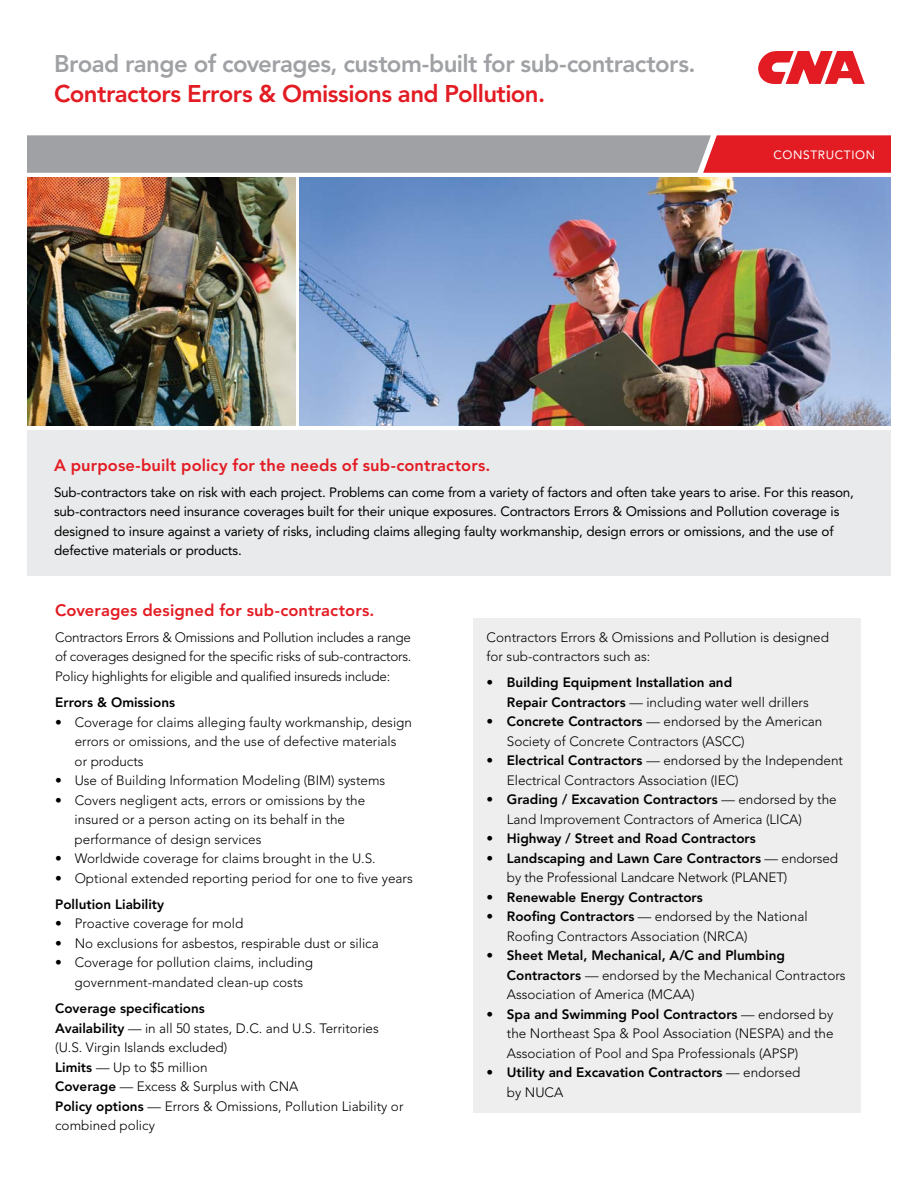
<style>
.page{position:relative;width:918px;height:1188px;background:#fff}
.page>*{position:absolute;margin:0;border:0;box-sizing:border-box;transform-origin:0 0}
.t1{font:800 24px "Avenir LT Std";letter-spacing:-.025em;color:#9fa1a4}
.t2{font:800 24px "Avenir LT Std";letter-spacing:-.025em;color:#e31b23}
.t3{font:800 16.5px "Avenir LT Std";letter-spacing:.005em;color:#e31b23}
.t4{font:300 13.5px/19.5px "Avenir LT Std";color:#000}
.t5{font:13.5px/19.5px "Avenir LT Std";letter-spacing:-.01em;color:#000}
.t6{font:800 13.5px/19.5px "Avenir LT Std";color:#000}
.t7{font:12px "Avenir LT Std";letter-spacing:.05em;color:#fff}
.s1{font-weight:800}
.s2{font-weight:300}
</style>
<div class="page">
<svg style="left:758px;top:51px;width:107px;height:33px"></svg>
<svg style="left:27px;top:135px;width:864px;height:38px;background:#ae878b"></svg>
<img style="left:27px;top:177px;width:268px;height:249px">
<img style="left:300px;top:177px;width:591px;height:249px">
<div style="left:27px;top:431px;width:864px;height:145px;background:#e9eaeb"></div>
<div style="left:473px;top:618px;width:388px;height:494px;background:#eeeeef"></div>
<h1 class="t1" style="left:54px;top:49px;width:643px">Broad range of coverages, custom-built for sub-contractors.</h1>
<h1 class="t2" style="left:54px;top:79px;width:493px">Contractors Errors &amp; Omissions and Pollution.</h1>
<p class="t7" style="left:774px;top:147px;width:103px">CONSTRUCTION</p>
<p class="t3" style="left:54px;top:455px;width:438px">A purpose-built policy for the needs of sub-contractors.</p>
<p class="t5" style="left:54px;top:483px;width:801px">Sub-contractors take on risk with each project. Problems can come from a variety of factors and often take years to arise. For this reason, sub-contractors need insurance coverages built for their unique exposures. Contractors Errors &amp; Omissions and Pollution coverage is designed to insure against a variety of risks, including claims alleging faulty workmanship, design errors or omissions, and the use of defective materials or products.</p>
<p class="t3" style="left:55px;top:600px;width:321px">Coverages designed for sub-contractors.</p>
<p class="t4" style="left:55px;top:628px;width:358px;text-align:justify">Contractors Errors &amp; Omissions and Pollution includes a range of coverages designed for the specific risks of sub-contractors.<br>Policy highlights for eligible and qualified insureds include:</p>
<p class="t6" style="left:55px;top:693px;width:121px">Errors &amp; Omissions</p>
<p class="t4" style="left:75px;top:712px;width:339px;text-indent:-19px">• Coverage for claims alleging faulty workmanship, design errors or omissions, and the use of defective materials or products</p>
<p class="t4" style="left:55px;top:771px;width:332px">• Use of Building Information Modeling (BIM) systems</p>
<p class="t4" style="left:75px;top:790px;width:292px;text-indent:-19px">• Covers negligent acts, errors or omissions by the insured or a person acting on its behalf in the performance of design services</p>
<p class="t4" style="left:55px;top:849px;width:322px">• Worldwide coverage for claims brought in the U.S.</p>
<p class="t4" style="left:55px;top:868px;width:359px">• Optional extended reporting period for one to five years</p>
<p class="t6" style="left:55px;top:894px;width:111px">Pollution Liability</p>
<p class="t4" style="left:55px;top:914px;width:190px">• Proactive coverage for mold</p>
<p class="t4" style="left:55px;top:934px;width:325px">• No exclusions for asbestos, respirable dust or silica</p>
<p class="t4" style="left:75px;top:953px;width:240px;text-indent:-19px">• Coverage for pollution claims, including government-mandated clean-up costs</p>
<p class="t4" style="left:55px;top:999px;width:350px"><span class="s1">Coverage specifications<br>Availability</span> — in all 50 states, D.C. and U.S. Territories (U.S. Virgin Islands excluded)<br><span class="s1">Limits</span> — Up to $5 million<br><span class="s1">Coverage</span> — Excess &amp; Surplus with CNA<br><span class="s1">Policy options</span> — Errors &amp; Omissions, Pollution Liability or combined policy</p>
<p class="t4" style="left:487px;top:627px;width:344px">Contractors Errors &amp; Omissions and Pollution is designed for sub-contractors such as:</p>
<p class="t6" style="left:507px;top:673px;width:303px;text-indent:-20px">• Building Equipment Installation and<br>Repair Contractors <span class="s2">— including water well drillers</span></p>
<p class="t4" style="left:507px;top:712px;width:317px;text-indent:-20px"><span class="s1">• Concrete Contractors</span> — endorsed by the American<br>Society of Concrete Contractors (ASCC)</p>
<p class="t4" style="left:507px;top:751px;width:338px;text-indent:-20px"><span class="s1">• Electrical Contractors</span> — endorsed by the Independent<br>Electrical Contractors Association (IEC)</p>
<p class="t4" style="left:507px;top:790px;width:331px;text-indent:-20px"><span class="s1">• Grading / Excavation Contractors</span> — endorsed by the<br>Land Improvement Contractors of America (LICA)</p>
<p class="t6" style="left:487px;top:829px;width:271px">• Highway / Street and Road Contractors</p>
<p class="t4" style="left:507px;top:848px;width:333px;text-indent:-20px"><span class="s1">• Landscaping and Lawn Care Contractors</span> — endorsed by the Professional Landcare Network (PLANET)</p>
<p class="t6" style="left:487px;top:887px;width:218px">• Renewable Energy Contractors</p>
<p class="t4" style="left:507px;top:907px;width:302px;text-indent:-20px"><span class="s1">• Roofing Contractors</span> — endorsed by the National<br>Roofing Contractors Association (NRCA)</p>
<p class="t4" style="left:507px;top:946px;width:340px;text-indent:-20px"><span class="s1">• Sheet Metal, Mechanical, A/C and Plumbing<br>Contractors</span> — endorsed by the Mechanical Contractors<br>Association of America (MCAA)</p>
<p class="t4" style="left:507px;top:1004px;width:328px;text-align:justify;text-indent:-20px"><span class="s1">• Spa and Swimming Pool Contractors</span> — endorsed by the Northeast Spa &amp; Pool Association (NESPA) and the Association of Pool and Spa Professionals (APSP)</p>
<p class="t6" style="left:507px;top:1063px;width:295px;text-indent:-20px">• Utility and Excavation Contractors <span class="s2">— endorsed by NUCA</span></p>
</div>
